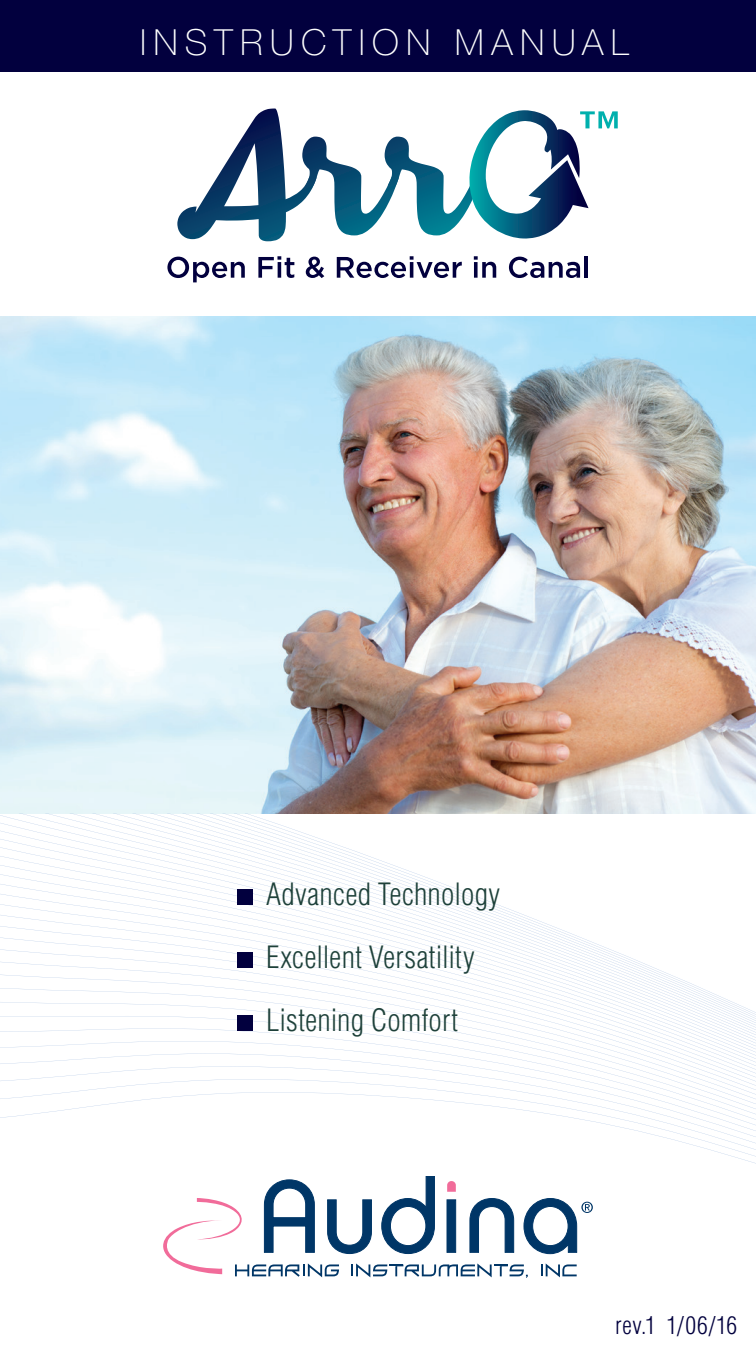
<style>
.page{position:relative;width:756px;height:1350px;background:#fff}
.page>*{position:absolute;margin:0;border:0;box-sizing:border-box;transform-origin:0 0}
.t1{font:italic 700 condensed 64.2px "Futura BT";color:#00b0ad}
.t2{font:100 36px "Helvetica Neue";letter-spacing:.2em;color:#fff}
.t3{font:300 condensed 30px/63px "Helvetica";letter-spacing:.01em;color:#1e413a}
.t4{font:300 condensed 24px "Helvetica";letter-spacing:.02em;color:#02003e}
</style>
<div class="page">
<div style="left:0;top:0;width:756px;height:71px;background:#02003e"></div>
<img style="left:0;top:316px;width:756px;height:497px">
<svg style="left:0;top:895px;width:509px;height:14px"></svg>
<svg style="left:0;top:909px;width:547px;height:15px"></svg>
<svg style="left:0;top:924px;width:587px;height:16px"></svg>
<svg style="left:0;top:940px;width:629px;height:17px"></svg>
<svg style="left:0;top:957px;width:669px;height:17px"></svg>
<svg style="left:0;top:974px;width:710px;height:18px"></svg>
<svg style="left:0;top:992px;width:750px;height:18px"></svg>
<svg style="left:0;top:1010px;width:756px;height:20px"></svg>
<svg style="left:0;top:1030px;width:756px;height:20px"></svg>
<svg style="left:0;top:1050px;width:756px;height:16px"></svg>
<svg style="left:30px;top:1066px;width:726px;height:13px"></svg>
<svg style="left:0;top:1079px;width:756px;height:13px"></svg>
<svg style="left:0;top:1092px;width:756px;height:72px"></svg>
<div style="left:238px;top:890px;width:15px;height:15px;background:#02003e"></div>
<div style="left:238px;top:953px;width:15px;height:15px;background:#02003e"></div>
<div style="left:238px;top:1016px;width:15px;height:15px;background:#02003e"></div>
<svg style="left:163px;top:1176px;width:430px;height:102px"></svg>
<svg style="left:177px;top:109px;width:412px;height:132px"></svg>
<svg style="left:167px;top:257px;width:78px;height:25px"></svg>
<svg style="left:258px;top:256px;width:36px;height:22px"></svg>
<svg style="left:306px;top:257px;width:18px;height:21px"></svg>
<svg style="left:337px;top:256px;width:125px;height:22px"></svg>
<svg style="left:474px;top:256px;width:22px;height:22px"></svg>
<svg style="left:509px;top:257px;width:71px;height:21px"></svg>
<hr style="left:585px;top:256px;width:3px;height:22px;background:#02003e">
<p class="t2" style="left:140px;top:21px;width:490px">INSTRUCTION MANUAL</p>
<h1 class="t1" style="left:573px;top:95px;width:55px">™</h1>
<p class="t3" style="left:266px;top:862px;width:236px">Advanced Technology<br>Excellent Versatility<br>Listening Comfort</p>
<p class="t4" style="left:615px;top:1310px;width:123px">rev.1 1/06/16</p>
</div>
